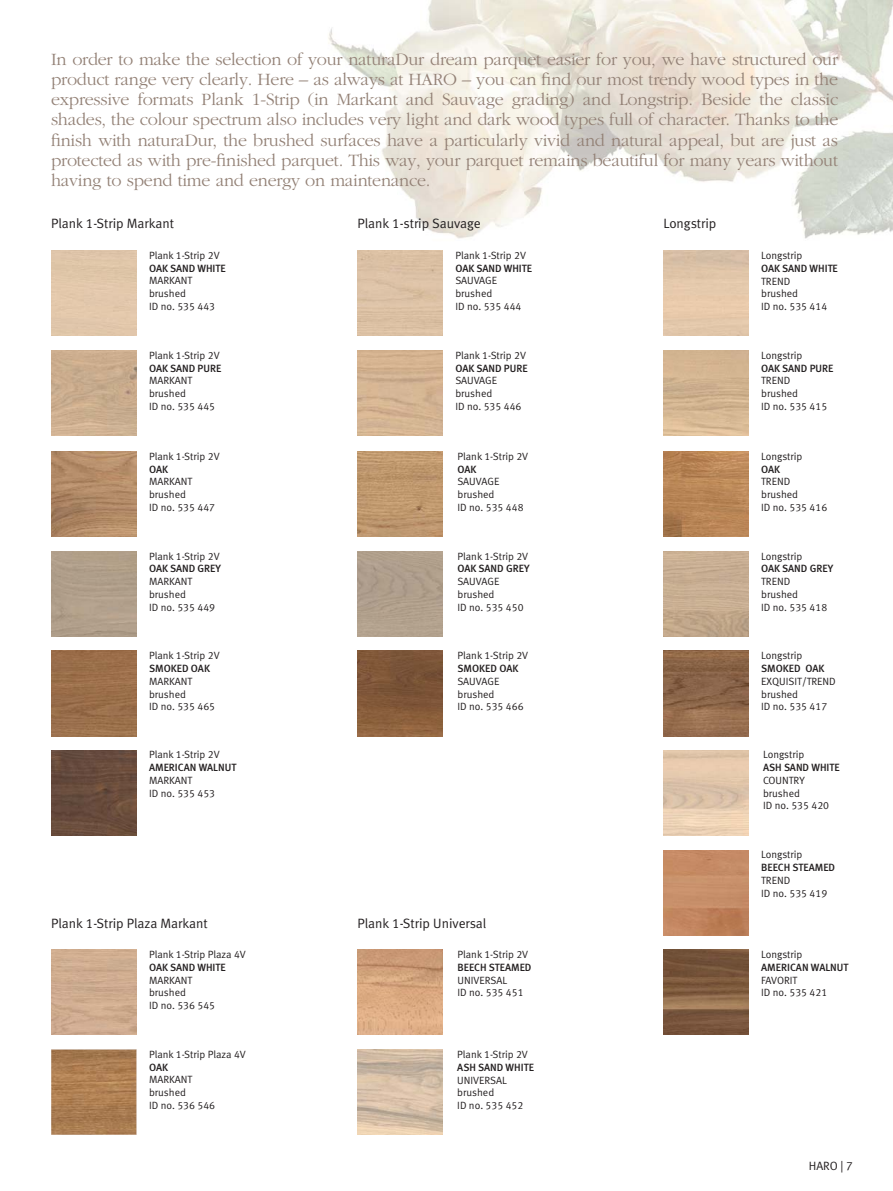
<style>
.page{position:relative;width:893px;height:1191px;background:#fff}
.page>*{position:absolute;margin:0;border:0;box-sizing:border-box;transform-origin:0 0}
.t1{font:300 18px/20.2px "Garamond";letter-spacing:-.015em;color:#938176;text-align:justify}
.t2{font:13.5px "Meta Normal LF";color:#231f20}
.t3{font:12px "Meta Normal LF";color:#231f20}
.t4{font:10.5px/12.8px "Meta Normal LF";color:#231f20}
.t5{font:10.5px "Meta Medium LF";color:#231f20}
</style>
<div class="page">
<img style="left:328px;top:0;width:565px;height:365px">
<img style="left:51px;top:750px;width:85px;height:85px">
<img style="left:51px;top:351px;width:85px;height:85px">
<img style="left:51px;top:451px;width:85px;height:85px">
<img style="left:51px;top:651px;width:85px;height:85px">
<img style="left:51px;top:1049px;width:85px;height:85px">
<div style="left:358px;top:251px;width:85px;height:85px;background:#dcc1a5"></div>
<img style="left:358px;top:351px;width:85px;height:85px">
<img style="left:358px;top:451px;width:85px;height:85px">
<img style="left:358px;top:651px;width:85px;height:85px">
<img style="left:358px;top:949px;width:85px;height:86px">
<img style="left:358px;top:1049px;width:85px;height:85px">
<img style="left:663px;top:949px;width:85px;height:86px">
<img style="left:663px;top:251px;width:85px;height:85px">
<img style="left:663px;top:351px;width:85px;height:85px">
<img style="left:663px;top:451px;width:85px;height:85px">
<img style="left:663px;top:551px;width:85px;height:85px">
<img style="left:663px;top:651px;width:85px;height:85px">
<img style="left:663px;top:850px;width:85px;height:85px">
<p class="t1" style="left:51px;top:50px;width:789px">In order to make the selection of your naturaDur dream parquet easier for you, we have structured our product range very clearly. Here – as always at HARO – you can find our most trendy wood types in the expressive formats Plank 1-Strip (in Markant and Sauvage grading) and Longstrip. Beside the classic shades, the colour spectrum also includes very light and dark wood types full of character. Thanks to the finish with naturaDur, the brushed surfaces have a particularly vivid and natural appeal, but are just as protected as with pre-finished parquet. This way, your parquet remains beautiful for many years without having to spend time and energy on maintenance.</p>
<p class="t2" style="left:51px;top:219px;width:124px">Plank 1-Strip Markant</p>
<p class="t4" style="left:149px;top:250px;width:72px">Plank 1-Strip 2V</p>
<p class="t5" style="left:149px;top:264px;width:78px">OAK SAND WHITE</p>
<p class="t4" style="left:149px;top:276px;width:68px">MARKANT brushed<br>ID no. 535 443</p>
<p class="t4" style="left:149px;top:350px;width:72px">Plank 1-Strip 2V</p>
<p class="t5" style="left:149px;top:364px;width:74px">OAK SAND PURE</p>
<p class="t4" style="left:149px;top:376px;width:68px">MARKANT brushed<br>ID no. 535 445</p>
<p class="t4" style="left:149px;top:451px;width:72px">Plank 1-Strip 2V</p>
<p class="t5" style="left:149px;top:465px;width:21px">OAK</p>
<p class="t4" style="left:149px;top:476px;width:68px">MARKANT brushed<br>ID no. 535 447</p>
<p class="t4" style="left:149px;top:551px;width:72px">Plank 1-Strip 2V</p>
<p class="t5" style="left:149px;top:565px;width:73px">OAK SAND GREY</p>
<p class="t4" style="left:149px;top:576px;width:68px">MARKANT brushed<br>ID no. 535 449</p>
<p class="t4" style="left:149px;top:650px;width:72px">Plank 1-Strip 2V</p>
<p class="t5" style="left:149px;top:664px;width:62px">SMOKED OAK</p>
<p class="t4" style="left:149px;top:676px;width:68px">MARKANT brushed<br>ID no. 535 465</p>
<p class="t4" style="left:149px;top:749px;width:72px">Plank 1-Strip 2V</p>
<p class="t5" style="left:149px;top:764px;width:89px">AMERICAN WALNUT</p>
<p class="t4" style="left:149px;top:775px;width:68px">MARKANT<br>ID no. 535 453</p>
<p class="t2" style="left:51px;top:918px;width:158px">Plank 1-Strip Plaza Markant</p>
<p class="t4" style="left:149px;top:949px;width:98px">Plank 1-Strip Plaza 4V</p>
<p class="t5" style="left:149px;top:963px;width:78px">OAK SAND WHITE</p>
<p class="t4" style="left:149px;top:974px;width:68px">MARKANT brushed<br>ID no. 536 545</p>
<p class="t4" style="left:149px;top:1049px;width:98px">Plank 1-Strip Plaza 4V</p>
<p class="t5" style="left:149px;top:1063px;width:21px">OAK</p>
<p class="t4" style="left:149px;top:1074px;width:68px">MARKANT brushed<br>ID no. 536 546</p>
<p class="t2" style="left:358px;top:219px;width:125px">Plank 1-strip Sauvage</p>
<p class="t4" style="left:455px;top:250px;width:72px">Plank 1-Strip 2V</p>
<p class="t5" style="left:455px;top:264px;width:78px">OAK SAND WHITE</p>
<p class="t4" style="left:455px;top:276px;width:68px">SAUVAGE brushed<br>ID no. 535 444</p>
<p class="t4" style="left:455px;top:350px;width:72px">Plank 1-Strip 2V</p>
<p class="t5" style="left:455px;top:364px;width:74px">OAK SAND PURE</p>
<p class="t4" style="left:455px;top:376px;width:68px">SAUVAGE brushed<br>ID no. 535 446</p>
<p class="t4" style="left:458px;top:451px;width:72px">Plank 1-Strip 2V</p>
<p class="t5" style="left:458px;top:465px;width:21px">OAK</p>
<p class="t4" style="left:458px;top:476px;width:68px">SAUVAGE brushed<br>ID no. 535 448</p>
<p class="t4" style="left:458px;top:551px;width:72px">Plank 1-Strip 2V</p>
<p class="t5" style="left:458px;top:565px;width:73px">OAK SAND GREY</p>
<p class="t4" style="left:458px;top:576px;width:68px">SAUVAGE brushed<br>ID no. 535 450</p>
<p class="t4" style="left:458px;top:650px;width:72px">Plank 1-Strip 2V</p>
<p class="t5" style="left:458px;top:664px;width:62px">SMOKED OAK</p>
<p class="t4" style="left:458px;top:676px;width:68px">SAUVAGE brushed<br>ID no. 535 466</p>
<p class="t2" style="left:358px;top:918px;width:130px">Plank 1-Strip Universal</p>
<p class="t4" style="left:458px;top:949px;width:72px">Plank 1-Strip 2V</p>
<p class="t5" style="left:458px;top:963px;width:75px">BEECH STEAMED</p>
<p class="t4" style="left:458px;top:974px;width:68px">UNIVERSAL<br>ID no. 535 451</p>
<p class="t4" style="left:457px;top:1049px;width:72px">Plank 1-Strip 2V</p>
<p class="t5" style="left:457px;top:1063px;width:78px">ASH SAND WHITE</p>
<p class="t4" style="left:457px;top:1074px;width:68px">UNIVERSAL brushed<br>ID no. 535 452</p>
<p class="t2" style="left:663px;top:219px;width:55px">Longstrip</p>
<p class="t4" style="left:761px;top:250px;width:43px">Longstrip</p>
<p class="t5" style="left:761px;top:265px;width:78px">OAK SAND WHITE</p>
<p class="t4" style="left:761px;top:276px;width:68px">TREND brushed<br>ID no. 535 414</p>
<p class="t4" style="left:761px;top:350px;width:43px">Longstrip</p>
<p class="t5" style="left:761px;top:364px;width:74px">OAK SAND PURE</p>
<p class="t4" style="left:761px;top:376px;width:68px">TREND brushed<br>ID no. 535 415</p>
<p class="t4" style="left:761px;top:451px;width:43px">Longstrip</p>
<p class="t5" style="left:761px;top:465px;width:21px">OAK</p>
<p class="t4" style="left:761px;top:476px;width:68px">TREND brushed<br>ID no. 535 416</p>
<p class="t4" style="left:761px;top:551px;width:43px">Longstrip</p>
<p class="t5" style="left:761px;top:565px;width:73px">OAK SAND GREY</p>
<p class="t4" style="left:761px;top:576px;width:68px">TREND brushed<br>ID no. 535 418</p>
<p class="t4" style="left:761px;top:650px;width:43px">Longstrip</p>
<p class="t5" style="left:761px;top:664px;width:65px">SMOKED OAK</p>
<p class="t4" style="left:761px;top:676px;width:76px">EXQUISIT/TREND brushed<br>ID no. 535 417</p>
<p class="t4" style="left:763px;top:749px;width:43px">Longstrip</p>
<p class="t5" style="left:763px;top:764px;width:78px">ASH SAND WHITE</p>
<p class="t4" style="left:763px;top:775px;width:68px">COUNTRY brushed<br>ID no. 535 420</p>
<p class="t4" style="left:761px;top:849px;width:43px">Longstrip</p>
<p class="t5" style="left:761px;top:864px;width:75px">BEECH STEAMED</p>
<p class="t4" style="left:761px;top:875px;width:68px">TREND<br>ID no. 535 419</p>
<p class="t4" style="left:761px;top:949px;width:43px">Longstrip</p>
<p class="t5" style="left:761px;top:963px;width:89px">AMERICAN WALNUT</p>
<p class="t4" style="left:761px;top:974px;width:68px">FAVORIT<br>ID no. 535 421</p>
<p class="t3" style="left:809px;top:1161px;width:46px">HARO | 7</p>
</div>
